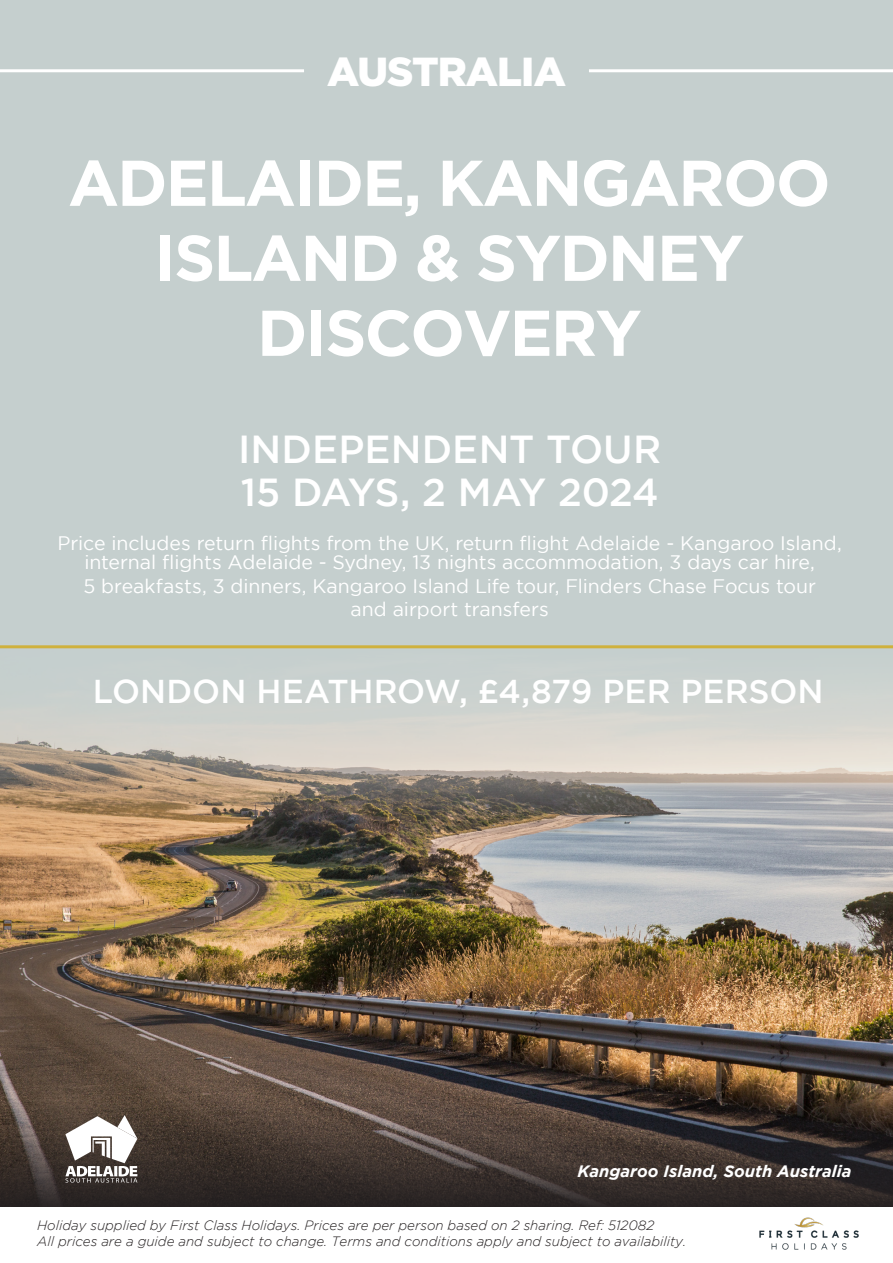
<style>
.page{position:relative;width:893px;height:1263px;background:#fff}
.page>*{position:absolute;margin:0;border:0;box-sizing:border-box;transform-origin:0 0}
.t1{font:700 64.5px/75px "Gotham";letter-spacing:-.03em;color:#fff;text-align:center}
.t2{font:900 40.5px "Gotham";letter-spacing:-.02em;color:#fff}
.t3{font:500 39px "Gotham";letter-spacing:-.005em;color:#fff}
.t4{font:500 39px "Gotham";letter-spacing:-.025em;color:#fff}
.t5{font:500 33px "Gotham";color:#fff}
.t6{font:19.5px/19.5px "Gotham";color:#fff;text-align:center}
.t7{font:italic 700 16.5px "Gotham";color:#fff}
.t8{font:italic 300 13.5px/16.5px "Gotham";color:#231f20}
.s1{font-style:inherit}
</style>
<div class="page">
<div style="left:0;top:0;width:893px;height:1208px;background:#c5cfce"></div>
<img style="left:0;top:648px;width:893px;height:450px">
<svg style="left:0;top:1098px;width:893px;height:110px;background:#403631"></svg>
<hr style="left:0;top:645px;width:893px;height:3px;background:#cfb13d">
<hr style="left:589px;top:69px;width:304px;height:3px;background:#fff">
<hr style="left:0;top:69px;width:304px;height:3px;background:#fff">
<img style="left:759px;top:1217px;width:100px;height:33px">
<svg style="left:65px;top:1115px;width:72px;height:67px;background:#a39e9a"></svg>
<p class="t2" style="left:327px;top:48px;width:240px">AUSTRALIA</p>
<p class="t1" style="left:68px;top:144px;width:764px">ADELAIDE, KANGAROO<br>ISLAND &amp; SYDNEY<br>DISCOVERY</p>
<p class="t3" style="left:238px;top:427px;width:425px">INDEPENDENT TOUR</p>
<p class="t4" style="left:241px;top:470px;width:419px">15 DAYS, <span class="s1">2</span> MAY 2024</p>
<p class="t6" style="left:58px;top:533px;width:786px">Price includes return flights from the UK, return flight Adelaide - Kangaroo Island, internal flights Adelaide - Sydney, 13 nights accommodation, 3 days car hire,</p>
<p class="t6" style="left:83px;top:576px;width:734px">5 breakfasts, 3 dinners, Kangaroo Island Life tour, Flinders Chase Focus tour</p>
<p class="t6" style="left:351px;top:599px;width:200px">and airport transfers</p>
<p class="t5" style="left:93px;top:672px;width:732px">LONDON HEATHROW, £4,879 PER PERSON</p>
<p class="t7" style="left:578px;top:1162px;width:275px">Kangaroo Island, South Australia</p>
<p class="t8" style="left:37px;top:1217px;width:650px">Holiday supplied by First Class Holidays. Prices are per person based on 2 sharing. Ref: 512082<br>All prices are a guide and subject to change. Terms and conditions apply and subject to availability.</p>
</div>
